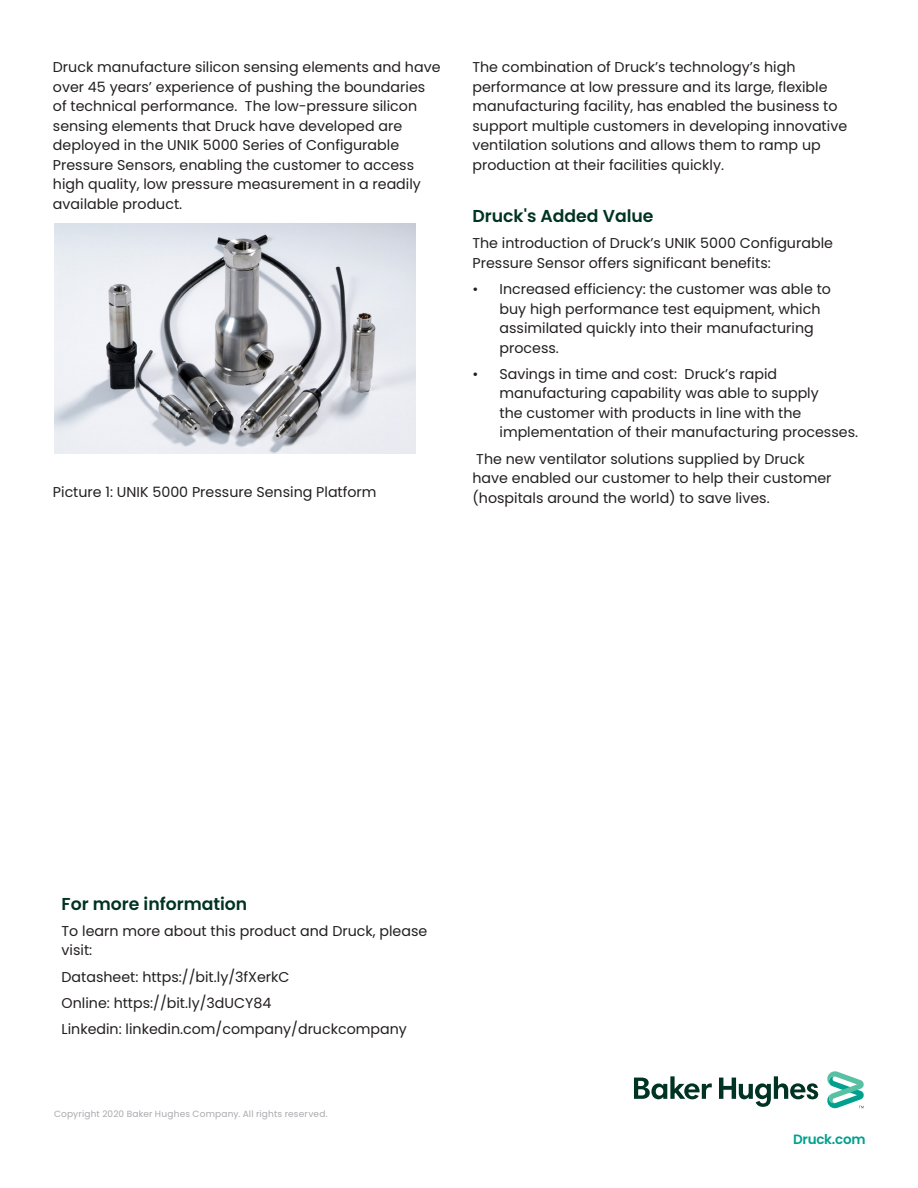
<style>
.page{position:relative;width:918px;height:1188px;background:#fff}
.page>*{position:absolute;margin:0;border:0;box-sizing:border-box;transform-origin:0 0}
._8_5pt-bullet{font:600 17.25px "Poppins";color:#003323}
._8_5pt-bullet-2{font:14.25px/19.5px "Poppins";color:#231f20}
._8_5pt-body_text{font:14.25px/19.5px "Poppins";color:#231f20}
._8_5pt-body_text-2{font:600 13.5px "Poppins";letter-spacing:-.02em;color:#00a08f}
._6pt_7_5-legal_footn{font:9px "Poppins";letter-spacing:.025em;color:#a8a9ad}
</style>
<div class="page">
<img style="left:55px;top:224px;width:360px;height:229px">
<svg style="left:634px;top:1071px;width:230px;height:38px"></svg>
<p class="_8_5pt-bullet-2" style="left:53px;top:58px;width:389px">Druck manufacture silicon sensing elements and have over 45 years’ experience of pushing the boundaries of technical performance. The low-pressure silicon sensing elements that Druck have developed are deployed in the UNIK 5000 Series of Configurable Pressure Sensors, enabling the customer to access high quality, low pressure measurement in a readily available product.</p>
<p class="_8_5pt-bullet-2" style="left:53px;top:483px;width:325px">Picture 1: UNIK 5000 Pressure Sensing Platform</p>
<p class="_8_5pt-bullet-2" style="left:472px;top:58px;width:376px">The combination of Druck’s technology’s high performance at low pressure and its large, flexible manufacturing facility, has enabled the business to support multiple customers in developing innovative ventilation solutions and allows them to ramp up production at their facilities quickly.</p>
<p class="_8_5pt-bullet" style="left:472px;top:206px;width:183px">Druck's Added Value</p>
<p class="_8_5pt-body_text" style="left:472px;top:234px;width:362px">The introduction of Druck’s UNIK 5000 Configurable<br>Pressure Sensor offers significant benefits:</p>
<p class="_8_5pt-bullet-2" style="left:500px;top:280px;width:333px;text-indent:-27px">• Increased efficiency: the customer was able to buy high performance test equipment, which assimilated quickly into their manufacturing process.</p>
<p class="_8_5pt-bullet-2" style="left:500px;top:364px;width:360px;text-indent:-27px">• Savings in time and cost: Druck’s rapid manufacturing capability was able to supply<br>the customer with products in line with the implementation of their manufacturing processes.</p>
<p class="_8_5pt-body_text" style="left:472px;top:449px;width:361px">The new ventilator solutions supplied by Druck have enabled our customer to help their customer (hospitals around the world) to save lives.</p>
<p class="_8_5pt-bullet" style="left:62px;top:894px;width:187px">For more information</p>
<p class="_8_5pt-body_text" style="left:62px;top:921px;width:367px">To learn more about this product and Druck, please visit:</p>
<p class="_8_5pt-body_text" style="left:62px;top:967px;width:230px">Datasheet: https://bit.ly/3fXerkC</p>
<p class="_8_5pt-body_text" style="left:62px;top:993px;width:211px">Online: https://bit.ly/3dUCY84</p>
<p class="_8_5pt-body_text" style="left:62px;top:1020px;width:347px">Linkedin: linkedin.com/company/druckcompany</p>
<p class="_6pt_7_5-legal_footn" style="left:54px;top:1108px;width:275px">Copyright 2020 Baker Hughes Company. All rights reserved.</p>
<p class="_8_5pt-body_text-2" style="left:793px;top:1131px;width:74px">Druck.com</p>
</div>
